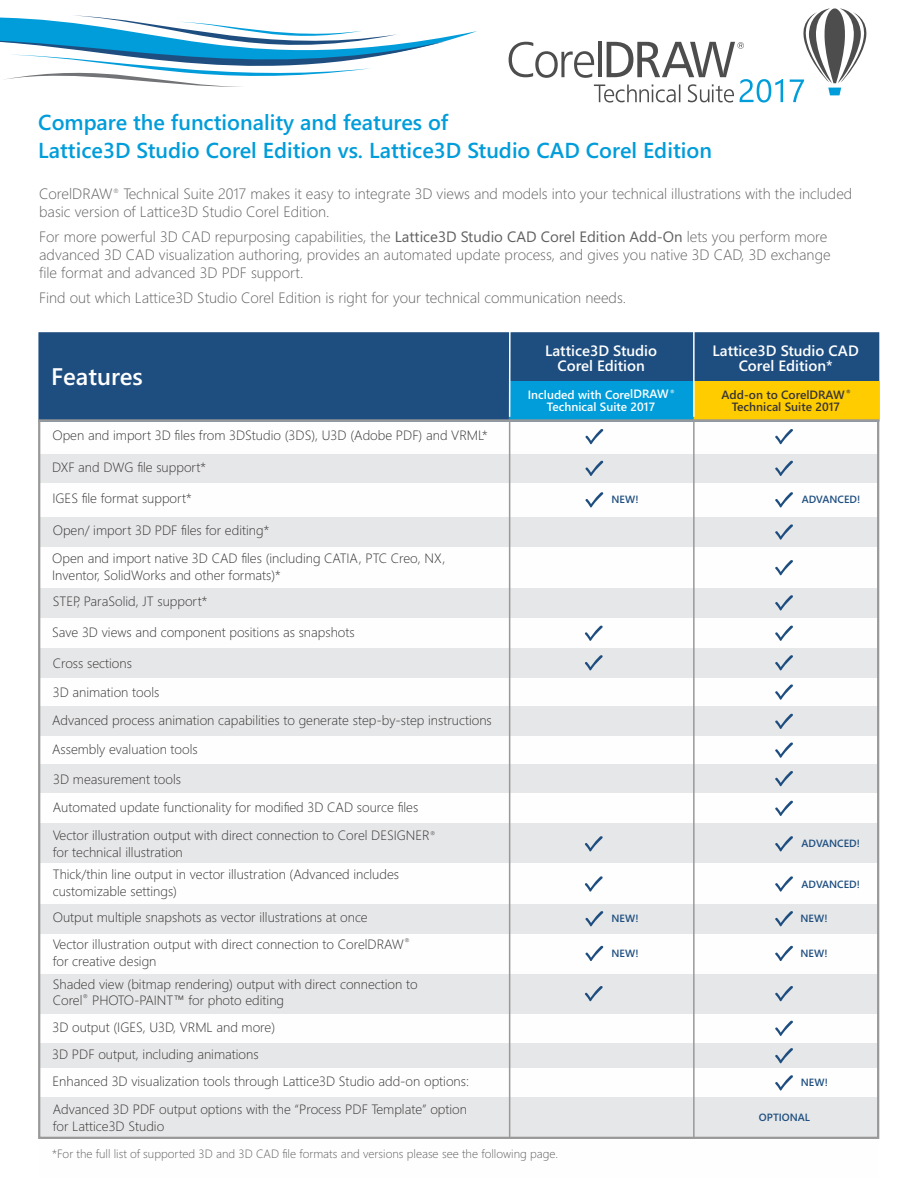
<style>
.page{position:relative;width:918px;height:1188px;background:#fff}
.page>*{position:absolute;margin:0;border:0;box-sizing:border-box;transform-origin:0 0}
.t1{font:600 24px "Segoe UI";color:#fff}
.t2{font:600 21.6px/27.8px "Segoe UI";color:#009dda}
.t3{font:300 15px/18px "Segoe UI";color:#606062}
.t4{font:600 15px/15px "Segoe UI";color:#fff;text-align:center}
.t5{font:300 13.5px/16.8px "Segoe UI";color:#373435}
.t6{font:300 12px "Segoe UI";color:#606062}
.t7{font:600 12px/12.1px "Segoe UI";letter-spacing:-.005em;color:#fefefe;text-align:center}
.t8{font:600 12px/12.1px "Segoe UI";color:#373435;text-align:center}
.t9{font:600 10.5px "Segoe UI";color:#1e4e80}
.t10{font:300 7.5px "Segoe UI";color:#606062}
.t11{font:300 6.75px "Segoe UI";color:#373435}
.t12{font:600 6px "Segoe UI";color:#fefefe}
.t13{font:600 6px "Segoe UI";color:#373435}
.s1{font-weight:400}
</style>
<div class="page">
<svg style="left:0;top:15px;width:447px;height:72px"></svg>
<svg style="left:509px;top:8px;width:358px;height:95px"></svg>
<div style="left:39px;top:1098px;width:840px;height:40px;background:#e6e7e8"></div>
<div style="left:40px;top:1043px;width:838px;height:26px;background:#e6e7e8"></div>
<div style="left:39px;top:764px;width:840px;height:29px;background:#e6e7e8"></div>
<div style="left:39px;top:707px;width:840px;height:29px;background:#e6e7e8"></div>
<div style="left:39px;top:824px;width:840px;height:40px;background:#e6e7e8"></div>
<div style="left:39px;top:974px;width:840px;height:40px;background:#e6e7e8"></div>
<div style="left:39px;top:904px;width:840px;height:29px;background:#e6e7e8"></div>
<svg style="left:775px;top:771px;width:18px;height:15px"></svg>
<svg style="left:775px;top:713px;width:18px;height:16px"></svg>
<svg style="left:584px;top:836px;width:19px;height:16px"></svg>
<svg style="left:775px;top:800px;width:18px;height:16px"></svg>
<svg style="left:775px;top:836px;width:18px;height:16px"></svg>
<svg style="left:584px;top:876px;width:19px;height:16px"></svg>
<svg style="left:775px;top:876px;width:18px;height:16px"></svg>
<svg style="left:775px;top:911px;width:18px;height:15px"></svg>
<svg style="left:775px;top:742px;width:18px;height:16px"></svg>
<svg style="left:775px;top:945px;width:18px;height:16px"></svg>
<svg style="left:585px;top:986px;width:18px;height:15px"></svg>
<svg style="left:775px;top:986px;width:18px;height:15px"></svg>
<div style="left:39px;top:587px;width:838px;height:31px;background:#e6e7e8"></div>
<div style="left:40px;top:454px;width:838px;height:29px;background:#e6e7e8"></div>
<div style="left:39px;top:516px;width:840px;height:32px;background:#e6e7e8"></div>
<div style="left:39px;top:548px;width:840px;height:40px;background:#fefefe"></div>
<div style="left:38px;top:332px;width:842px;height:91px;background:#1e4e80"></div>
<div style="left:39px;top:648px;width:840px;height:29px;background:#e6e7e8"></div>
<svg style="left:585px;top:429px;width:19px;height:15px"></svg>
<hr style="left:509px;top:417px;width:1px;height:721px;background:#999">
<hr style="left:693px;top:417px;width:2px;height:721px;background:#999">
<svg style="left:775px;top:429px;width:18px;height:15px"></svg>
<svg style="left:775px;top:460px;width:18px;height:16px"></svg>
<svg style="left:775px;top:492px;width:18px;height:16px"></svg>
<svg style="left:775px;top:524px;width:18px;height:16px"></svg>
<svg style="left:775px;top:560px;width:18px;height:15px"></svg>
<div style="left:510px;top:381px;width:183px;height:39px;background:#009dda"></div>
<div style="left:694px;top:381px;width:184px;height:39px;background:#fc0"></div>
<svg style="left:775px;top:595px;width:18px;height:16px"></svg>
<svg style="left:584px;top:625px;width:19px;height:16px"></svg>
<svg style="left:775px;top:625px;width:18px;height:16px"></svg>
<svg style="left:775px;top:655px;width:18px;height:16px"></svg>
<hr style="left:509px;top:332px;width:2px;height:85px;background:#fff">
<hr style="left:693px;top:331px;width:2px;height:86px;background:#fff">
<svg style="left:585px;top:460px;width:19px;height:16px"></svg>
<svg style="left:585px;top:492px;width:19px;height:16px"></svg>
<svg style="left:775px;top:684px;width:18px;height:16px"></svg>
<svg style="left:585px;top:655px;width:18px;height:16px"></svg>
<svg style="left:585px;top:911px;width:19px;height:15px"></svg>
<svg style="left:585px;top:945px;width:19px;height:16px"></svg>
<svg style="left:775px;top:1020px;width:18px;height:16px"></svg>
<svg style="left:775px;top:1048px;width:18px;height:15px"></svg>
<svg style="left:775px;top:1075px;width:18px;height:16px"></svg>
<h2 class="t2" style="left:38px;top:111px;width:675px">Compare the functionality and features of<br>Lattice3D Studio Corel Edition vs. Lattice3D Studio CAD Corel Edition</h2>
<p class="t3" style="left:39px;top:187px;width:815px">CorelDRAW Technical Suite 2017 makes it easy to integrate 3D views and models into your technical illustrations with the included basic version of Lattice3D Studio Corel Edition.</p>
<p class="t3" style="left:39px;top:229px;width:793px">For more powerful 3D CAD repurposing capabilities, the <span class="s1">Lattice3D Studio CAD Corel Edition Add-On</span> lets you perform more advanced 3D CAD visualization authoring, provides an automated update process, and gives you native 3D CAD, 3D exchange file format and advanced 3D PDF support.</p>
<p class="t3" style="left:39px;top:290px;width:588px">Find out which Lattice3D Studio Corel Edition is right for your technical communication needs.</p>
<p class="t10" style="left:113px;top:189px;width:8px">®</p>
<h1 class="t1" style="left:51px;top:368px;width:93px">Features</h1>
<p class="t5" style="left:52px;top:428px;width:437px">Open and import 3D files from 3DStudio (3DS), U3D (Adobe PDF) and VRML*</p>
<p class="t5" style="left:52px;top:460px;width:155px">DXF and DWG file support*</p>
<p class="t5" style="left:53px;top:491px;width:141px">IGES file format support*</p>
<p class="t5" style="left:52px;top:518px;width:395px;line-height:27.8px">Open/ import 3D PDF files for editing*<br>Open and import native 3D CAD files (including CATIA, PTC Creo, NX,</p>
<p class="t5" style="left:52px;top:563px;width:230px;line-height:26.2px">Inventor, SolidWorks and other formats)*<br>STEP, ParaSolid, JT support*</p>
<p class="t5" style="left:52px;top:625px;width:304px">Save 3D views and component positions as snapshots</p>
<p class="t5" style="left:53px;top:656px;width:81px">Cross sections</p>
<p class="t5" style="left:53px;top:685px;width:108px">3D animation tools</p>
<p class="t5" style="left:52px;top:713px;width:441px">Advanced process animation capabilities to generate step-by-step instructions</p>
<p class="t5" style="left:52px;top:742px;width:147px">Assembly evaluation tools</p>
<p class="t5" style="left:53px;top:766px;width:367px;line-height:28.3px">3D measurement tools<br>Automated update functionality for modified 3D CAD source files</p>
<p class="t5" style="left:53px;top:828px;width:379px">Vector illustration output with direct connection to Corel DESIGNER for technical illustration</p>
<p class="t5" style="left:53px;top:867px;width:348px">Thick/thin line output in vector illustration (Advanced includes customizable settings)</p>
<p class="t11" style="left:430px;top:831px;width:7px">®</p>
<p class="t4" style="left:545px;top:344px;width:113px">Lattice3D Studio<br>Corel Edition</p>
<p class="t4" style="left:713px;top:344px;width:148px">Lattice3D Studio CAD<br>Corel Edition*</p>
<p class="t7" style="left:528px;top:390px;width:143px">Included with CorelDRAW<br>Technical Suite 2017</p>
<p class="t13" style="left:846px;top:390px;width:7px">®</p>
<p class="t12" style="left:670px;top:389px;width:7px">®</p>
<p class="t8" style="left:722px;top:390px;width:125px">Add-on to CorelDRAW<br>Technical Suite 2017</p>
<p class="t9" style="left:612px;top:496px;width:28px">NEW!</p>
<p class="t9" style="left:802px;top:496px;width:60px">ADVANCED!</p>
<p class="t9" style="left:801px;top:840px;width:60px">ADVANCED!</p>
<p class="t9" style="left:801px;top:880px;width:60px">ADVANCED!</p>
<p class="t5" style="left:53px;top:910px;width:317px">Output multiple snapshots as vector illustrations at once</p>
<p class="t9" style="left:801px;top:915px;width:28px">NEW!</p>
<p class="t11" style="left:404px;top:938px;width:7px">®</p>
<p class="t5" style="left:53px;top:937px;width:353px">Vector illustration output with direct connection to CorelDRAW for creative design</p>
<p class="t5" style="left:53px;top:977px;width:366px">Shaded view (bitmap rendering) output with direct connection to</p>
<p class="t11" style="left:83px;top:994px;width:7px">®</p>
<p class="t5" style="left:53px;top:994px;width:233px">Corel PHOTO-PAINT™ for photo editing</p>
<p class="t9" style="left:612px;top:915px;width:28px">NEW!</p>
<p class="t9" style="left:612px;top:949px;width:28px">NEW!</p>
<p class="t9" style="left:801px;top:949px;width:28px">NEW!</p>
<p class="t5" style="left:52px;top:1015px;width:224px;line-height:27.3px">3D output (IGES, U3D, VRML and more)<br>3D PDF output, including animations</p>
<p class="t5" style="left:53px;top:1074px;width:418px">Enhanced 3D visualization tools through Lattice3D Studio add-on options:</p>
<p class="t9" style="left:801px;top:1079px;width:28px">NEW!</p>
<p class="t9" style="left:759px;top:1114px;width:53px">OPTIONAL</p>
<p class="t6" style="left:52px;top:1149px;width:508px">*For the full list of supported 3D and 3D CAD file formats and versions please see the following page.</p>
<p class="t5" style="left:53px;top:1102px;width:416px">Advanced 3D PDF output options with the “Process PDF Template” option for Lattice3D Studio</p>
</div>
